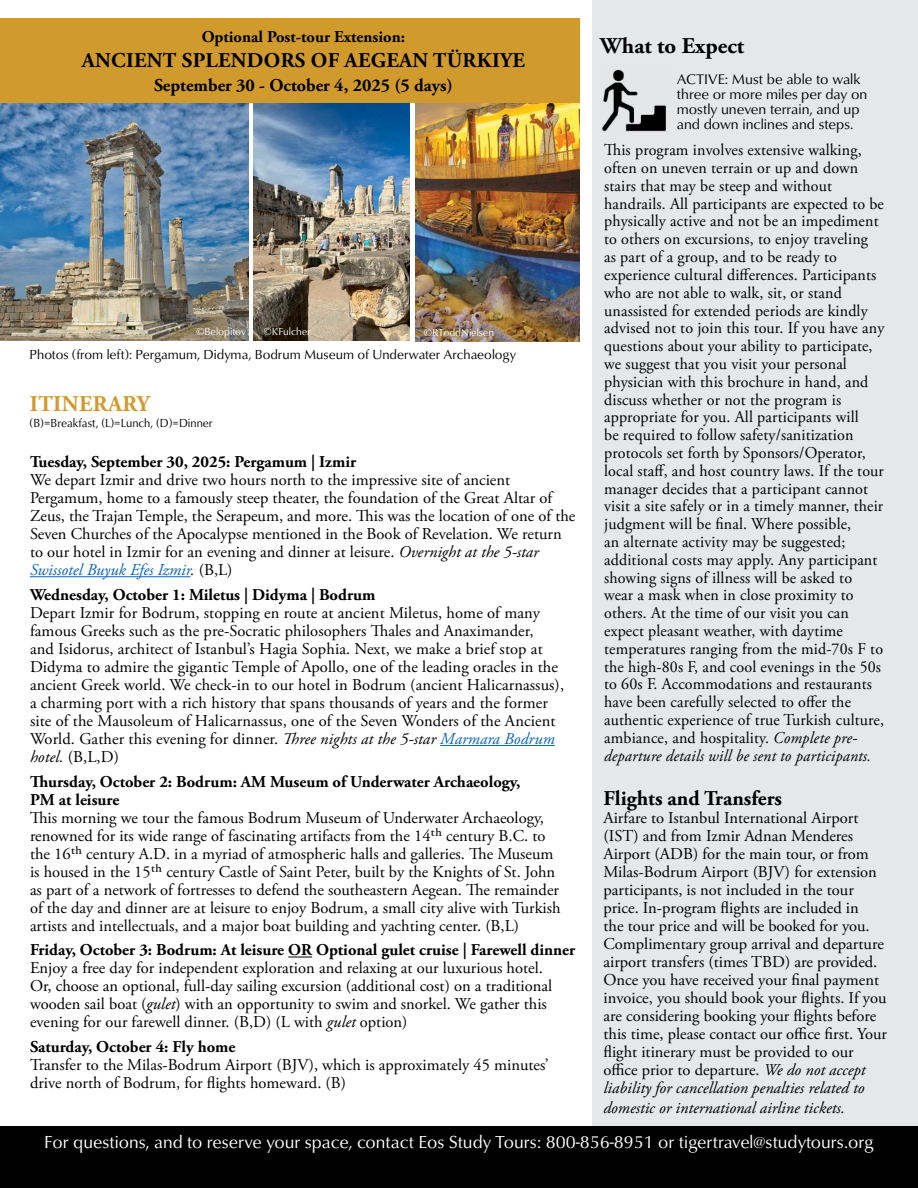
<style>
.page{position:relative;width:918px;height:1188px;background:#fff}
.page>*{position:absolute;margin:0;border:0;box-sizing:border-box;transform-origin:0 0}
.t1{font:700 22.5px "Adobe Garamond Pro";color:#000}
.t2{font:700 22.5px "Adobe Garamond Pro";letter-spacing:.015em;color:#d09b2c}
.t3{font:700 21px "Adobe Garamond Pro";letter-spacing:.015em;color:#000}
.t4{font:18px "Classico URW";color:#fff}
.t5{font:700 18px "Adobe Garamond Pro";color:#000}
.t6{font:16.5px/18px "Adobe Garamond Pro";letter-spacing:.005em;color:#000}
.t7{font:700 16.5px/18px "Adobe Garamond Pro";color:#000}
.t8{font:italic 16.5px "Adobe Garamond Pro";color:#000}
.t9{font:14.4px/15px "Classico URW";color:#000}
.t10{font:13.5px "Classico URW";color:#000}
.t11{font:12px "Classico URW";color:#000}
.t12{font:10.5px "Classico URW";color:#fff}
.s1{font-style:italic}
.s2{font-style:italic;color:#0563c1}
</style>
<div class="page">
<img style="left:0;top:104px;width:249px;height:237px">
<img style="left:254px;top:103px;width:156px;height:238px">
<img style="left:415px;top:104px;width:164px;height:238px">
<div style="left:0;top:18px;width:579px;height:85px;background:#d09b2c"></div>
<div style="left:592px;top:0;width:326px;height:1128px;background:#e6e7e8"></div>
<hr style="left:30px;top:576px;width:161px;height:1px;background:#0563c1">
<hr style="left:440px;top:745px;width:115px;height:1px;background:#0563c1">
<svg style="left:288px;top:957px;width:24px;height:1px"></svg>
<div style="left:0;top:1126px;width:918px;height:62px;background:#000"></div>
<img style="left:602px;top:69px;width:64px;height:63px">
<p class="t7" style="left:202px;top:28px;width:205px">Optional Post-tour Extension:</p>
<p class="t3" style="left:82px;top:48px;width:445px">ANCIENT SPLENDORS OF AEGEAN TÜRKIYE</p>
<p class="t5" style="left:154px;top:75px;width:300px">September 30 - October 4, 2025 (5 days)</p>
<h1 class="t1" style="left:600px;top:33px;width:146px">What to Expect</h1>
<p class="t9" style="left:677px;top:71px;width:192px">ACTIVE: Must be able to walk three or more miles per day on mostly uneven terrain, and up and down inclines and steps.</p>
<p class="t6" style="left:604px;top:142px;width:282px">This program involves extensive walking, often on uneven terrain or up and down stairs that may be steep and without handrails. All participants are expected to be physically active and not be an impediment to others on excursions, to enjoy traveling<br>as part of a group, and to be ready to experience cultural differences. Participants who are not able to walk, sit, or stand unassisted for extended periods are kindly advised not to join this tour. If you have any questions about your ability to participate, we suggest that you visit your personal physician with this brochure in hand, and discuss whether or not the program is appropriate for you. All participants will<br>be required to follow safety/sanitization protocols set forth by Sponsors/Operator, local staff, and host country laws. If the tour manager decides that a participant cannot visit a site safely or in a timely manner, their judgment will be final. Where possible,<br>an alternate activity may be suggested; additional costs may apply. Any participant showing signs of illness will be asked to wear a mask when in close proximity to others. At the time of our visit you can expect pleasant weather, with daytime temperatures ranging from the mid-70s F to the high-80s F, and cool evenings in the 50s to 60s F. Accommodations and restaurants have been carefully selected to offer the authentic experience of true Turkish culture, ambiance, and hospitality. <span class="s1">Complete pre&shy;departure details will be sent to participants.</span></p>
<p class="t12" style="left:263px;top:324px;width:49px">©KFulcher</p>
<p class="t12" style="left:424px;top:325px;width:72px">©RToddNielsen</p>
<p class="t12" style="left:196px;top:324px;width:52px">©Belopitov</p>
<p class="t10" style="left:30px;top:345px;width:488px">Photos (from left): Pergamum, Didyma, Bodrum Museum of Underwater Archaeology</p>
<h1 class="t2" style="left:30px;top:391px;width:121px">ITINERARY</h1>
<p class="t11" style="left:30px;top:414px;width:185px">(B)=Breakfast, (L)=Lunch, (D)=Dinner</p>
<p class="t7" style="left:30px;top:453px;width:328px">Tuesday, September 30, 2025: Pergamum | Izmir</p>
<p class="t6" style="left:30px;top:471px;width:547px">We depart Izmir and drive two hours north to the impressive site of ancient Pergamum, home to a famously steep theater, the foundation of the Great Altar of Zeus, the Trajan Temple, the Serapeum, and more. This was the location of one of the Seven Churches of the Apocalypse mentioned in the Book of Revelation. We return to our hotel in Izmir for an evening and dinner at leisure. <span class="s1">Overnight at the 5-star </span><span class="s2">Swissotel Buyuk Efes Izmir</span><span class="s1">.</span> (B,L)</p>
<p class="t7" style="left:30px;top:586px;width:347px">Wednesday, October 1: Miletus | Didyma | Bodrum</p>
<p class="t6" style="left:30px;top:604px;width:536px">Depart Izmir for Bodrum, stopping en route at ancient Miletus, home of many famous Greeks such as the pre-Socratic philosophers Thales and Anaximander,<br>and Isidorus, architect of Istanbul’s Hagia Sophia. Next, we make a brief stop at Didyma to admire the gigantic Temple of Apollo, one of the leading oracles in the ancient Greek world. We check-in to our hotel in Bodrum (ancient Halicarnassus), a charming port with a rich history that spans thousands of years and the former site of the Mausoleum of Halicarnassus, one of the Seven Wonders of the Ancient World. Gather this evening for dinner. <span class="s1">Three nights at the 5-star</span> <span class="s2">Marmara Bodrum </span><span class="s1">hotel.</span> (B,L,D)</p>
<p class="t7" style="left:30px;top:773px;width:492px">Thursday, October 2: Bodrum: AM Museum of Underwater Archaeology,<br>PM at leisure</p>
<p class="t6" style="left:30px;top:809px;width:532px">This morning we tour the famous Bodrum Museum of Underwater Archaeology, renowned for its wide range of fascinating artifacts from the 14th century B.C. to the 16th century A.D. in a myriad of atmospheric halls and galleries. The Museum is housed in the 15th century Castle of Saint Peter, built by the Knights of St. John as part of a network of fortresses to defend the southeastern Aegean. The remainder of the day and dinner are at leisure to enjoy Bodrum, a small city alive with Turkish artists and intellectuals, and a major boat building and yachting center. (B,L)</p>
<p class="t7" style="left:30px;top:941px;width:547px">Friday, October 3: Bodrum: At leisure OR Optional gulet cruise | Farewell dinner</p>
<p class="t6" style="left:30px;top:960px;width:524px">Enjoy a free day for independent exploration and relaxing at our luxurious hotel.<br>Or, choose an optional, full-day sailing excursion (additional cost) on a traditional wooden sail boat (<span class="s1">gulet</span>) with an opportunity to swim and snorkel. We gather this evening for our farewell dinner. (B,D) (L with <span class="s1">gulet</span> option)</p>
<p class="t7" style="left:30px;top:1038px;width:207px">Saturday, October 4: Fly home</p>
<p class="t6" style="left:30px;top:1057px;width:520px">Transfer to the Milas-Bodrum Airport (BJV), which is approximately 45 minutes’ drive north of Bodrum, for flights homeward. (B)</p>
<p class="t3" style="left:603px;top:786px;width:180px">Flights and Transfers</p>
<p class="t6" style="left:603px;top:810px;width:285px">Airfare to Istanbul International Airport (IST) and from Izmir Adnan Menderes Airport (ADB) for the main tour, or from Milas-Bodrum Airport (BJV) for extension participants, is not included in the tour price. In-program flights are included in<br>the tour price and will be booked for you.<br>Complimentary group arrival and departure airport transfers (times TBD) are provided.<br>Once you have received your final payment invoice, you should book your flights. If you are considering booking your flights before this time, please contact our office first. Your flight itinerary must be provided to our office prior to departure. <span class="s1">We do not accept liability for cancellation penalties related to</span></p>
<p class="t8" style="left:603px;top:1098px;width:243px">domestic or international airline tickets.</p>
<p class="t4" style="left:44px;top:1128px;width:831px">For questions, and to reserve your space, contact Eos Study Tours: 800-856-8951 or tigertravel@studytours.org</p>
</div>
